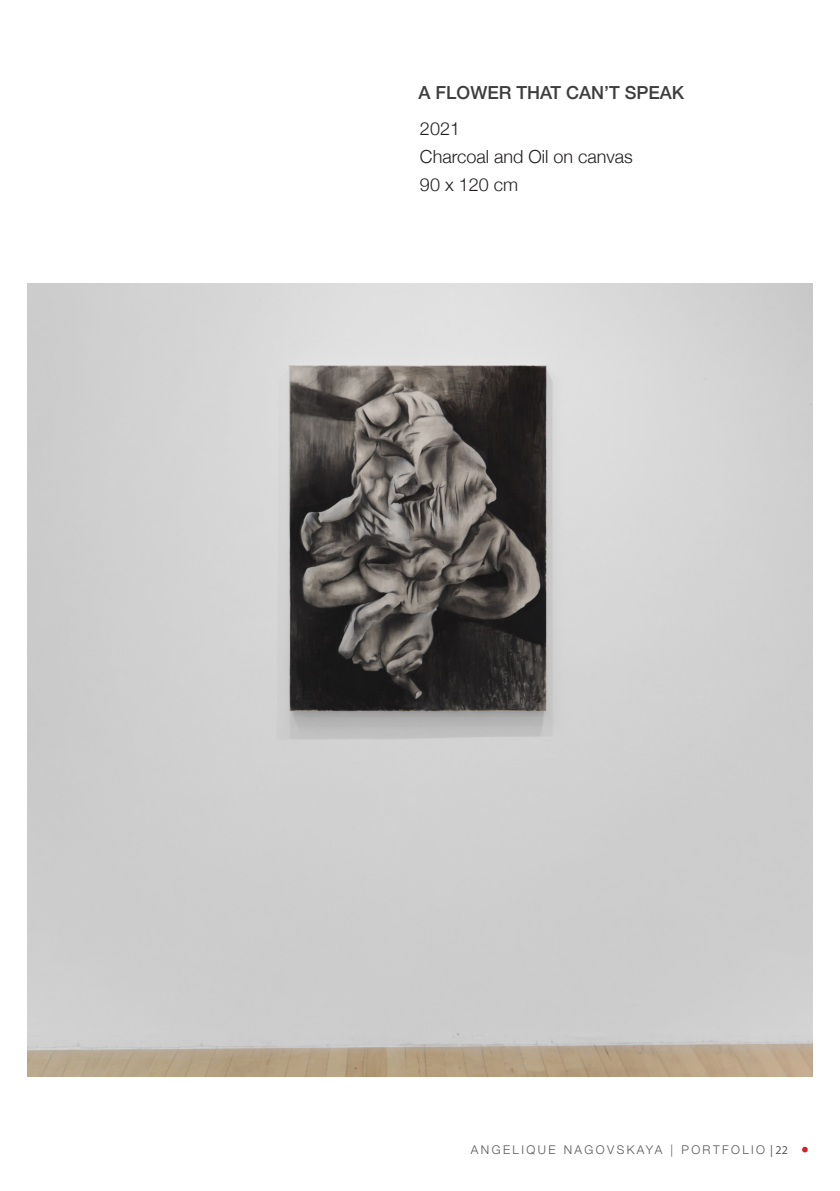
<style>
.page{position:relative;width:840px;height:1191px;background:#fff}
.page>*{position:absolute;margin:0;border:0;box-sizing:border-box;transform-origin:0 0}
.Tagline{font:300 18px "Helvetica Neue";color:#231f20}
.Tagline-2{font:500 18px "Helvetica Neue";color:#3e3e3f}
.t1{font:300 12px "Helvetica Neue";letter-spacing:.2em;color:#57585a}
.s1{font-family:"Myriad Pro";font-weight:400}
</style>
<div class="page">
<svg style="left:802px;top:1146px;width:5px;height:6px"></svg>
<img style="left:27px;top:283px;width:785px;height:793px">
<p class="Tagline-2" style="left:418px;top:78px;width:267px">A FLOWER THAT CAN’T SPEAK</p>
<p class="Tagline" style="left:420px;top:114px;width:42px">2021</p>
<p class="Tagline" style="left:420px;top:142px;width:214px">Charcoal and Oil on canvas</p>
<p class="Tagline" style="left:420px;top:170px;width:100px">90 x 120 cm</p>
<p class="t1" style="left:470px;top:1140px;width:318px">ANGELIQUE NAGOVSKAYA | PORTFOLIO <span class="s1">| 22</span></p>
</div>
